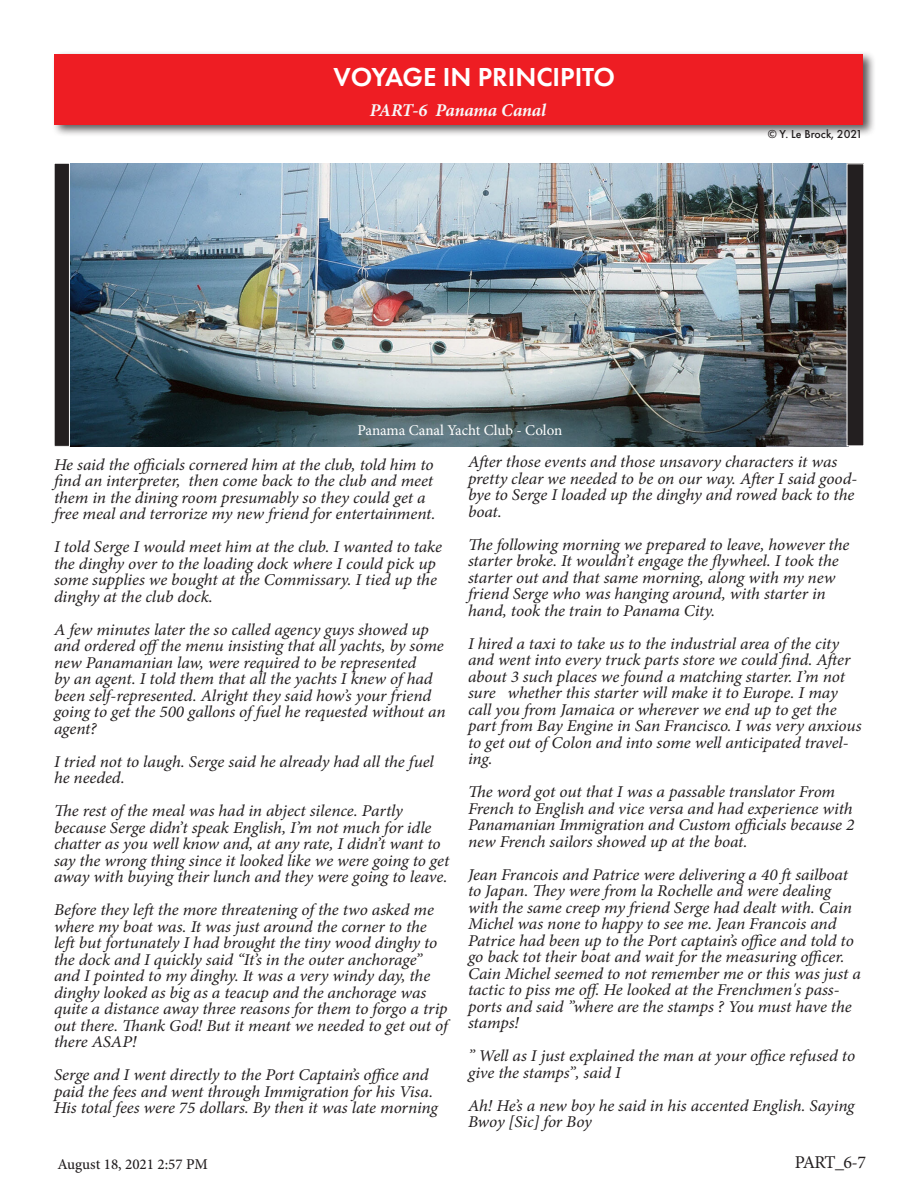
<style>
.page{position:relative;width:918px;height:1188px;background:#fff}
.page>*{position:absolute;margin:0;border:0;box-sizing:border-box;transform-origin:0 0}
.t1{font:600 27px "Futura PT";color:#fff}
.t2{font:italic 700 18px "Minion Pro";letter-spacing:-.01em;color:#f7f7f8}
.t3{font:18px "Minion Pro";color:#231f20}
.t4{font:italic 16.5px/16.5px "Minion Pro";letter-spacing:-.01em;color:#231f20;scale:1.05 1}
.t5{font:15px "Minion Pro";letter-spacing:-.005em;color:#fff}
.t6{font:500 15px "Minion Pro";color:#231f20}
.t7{font:500 12px "Futura PT";color:#231f20}
</style>
<div class="page">
<div style="left:51px;top:51px;width:825px;height:87px;background:#231f20;opacity:.75"></div>
<div style="left:55px;top:54px;width:808px;height:71px;background:#ee1d23"></div>
<img style="left:70px;top:164px;width:777px;height:282px">
<div style="left:54px;top:163px;width:15px;height:283px;background:#231f20"></div>
<div style="left:54px;top:163px;width:16px;height:284px;border:1px solid #fff"></div>
<div style="left:847px;top:164px;width:17px;height:282px;background:#231f20"></div>
<h1 class="t1" style="left:333px;top:60px;width:283px">VOYAGE IN PRINCIPITO</h1>
<p class="t2" style="left:370px;top:97px;width:178px">PART-6 Panama Canal</p>
<p class="t5" style="left:357px;top:421px;width:206px">Panama Canal Yacht Club - Colon</p>
<p class="t7" style="left:768px;top:127px;width:96px">© Y. Le Brock, 2021</p>
<p class="t4" style="left:54px;top:456px;width:365px">He said the officials cornered him at the club, told him to find an interpreter, then come back to the club and meet them in the dining room presumably so they could get a free meal and terrorize my new friend for entertainment.</p>
<p class="t4" style="left:54px;top:539px;width:371px">I told Serge I would meet him at the club. I wanted to take the dinghy over to the loading dock where I could pick up some supplies we bought at the Commissary. I tied up the dinghy at the club dock.</p>
<p class="t4" style="left:54px;top:621px;width:374px">A few minutes later the so called agency guys showed up and ordered offthe menu insisting that all yachts, by some new Panamanian law, were required to be represented<br>by an agent. I told them that all the yachts I knew of had been self-represented. Alright they said how’s your friend going to get the 500 gallons of fuel he requested without an agent?</p>
<p class="t4" style="left:54px;top:753px;width:363px">I tried not to laugh. Serge said he already had all the fuel he needed.</p>
<p class="t4" style="left:54px;top:803px;width:378px">The rest of the meal was had in abject silence. Partly because Serge didn’t speak English, I’m not much for idle chatter as you well know and, at any rate, I didn’t want to say the wrong thing since it looked like we were going to get away with buying their lunch and they were going to leave.</p>
<p class="t4" style="left:54px;top:902px;width:377px">Before they left the more threatening of the two asked me where my boat was. It was just around the corner to the left but fortunately I had brought the tiny wood dinghy to the dock and I quickly said “It’s in the outer anchorage” and I pointed to my dinghy. It was a very windy day, the dinghy looked as big as a teacup and the anchorage was quite a distance away three reasons for them to forgo a trip out there. Thank God! But it meant we needed to get out of there ASAP!</p>
<p class="t4" style="left:54px;top:1067px;width:367px">Serge and I went directly to the Port Captain’s office and paid the fees and went through Immigration for his Visa.<br>His total fees were 75 dollars. By then it was late morning</p>
<p class="t4" style="left:468px;top:454px;width:372px">After those events and those unsavory characters it was pretty clear we needed to be on our way. After I said good&shy;bye to Serge I loaded up the dinghy and rowed back to the boat.</p>
<p class="t4" style="left:468px;top:536px;width:365px">The following morning we prepared to leave, however the starter broke. It wouldn’t engage the flywheel. I took the starter out and that same morning, along with my new friend Serge who was hanging around, with starter in hand, took the train to Panama City.</p>
<p class="t4" style="left:468px;top:635px;width:376px">I hired a taxi to take us to the industrial area of the city and went into every truck parts store we could find. After about 3 such places we found a matching starter. I’m not sure whether this starter will make it to Europe. I may call you from Jamaica or wherever we end up to get the part from Bay Engine in San Francisco. I was very anxious to get out of Colon and into some well anticipated travel&shy;ing.</p>
<p class="t4" style="left:468px;top:784px;width:370px">The word got out that I was a passable translator From French to English and vice versa and had experience with Panamanian Immigration and Custom officials because 2 new French sailors showed up at the boat.</p>
<p class="t4" style="left:468px;top:866px;width:369px">Jean Francois and Patrice were delivering a 40 ft sailboat to Japan. They were from la Rochelle and were dealing with the same creep my friend Serge had dealt with. Cain Michel was none to happy to see me. Jean Francois and Patrice had been up to the Port captain’s office and told to go back tot their boat and wait for the measuring officer.</p>
<p class="t4" style="left:468px;top:965px;width:376px">Cain Michel seemed to not remember me or this was just a tactic to piss me off. He looked at the Frenchmen's pass&shy;ports and said ”where are the stamps ? You must have the stamps!</p>
<p class="t4" style="left:468px;top:1048px;width:370px">” Well as I just explained the man at your office refused to give the stamps”, said I</p>
<p class="t4" style="left:468px;top:1097px;width:370px">Ah! He’s a new boy he said in his accented English. Saying<br>Bwoy [Sic] for Boy</p>
<p class="t6" style="left:57px;top:1154px;width:152px">August 18, 2021 2:57 PM</p>
<p class="t3" style="left:795px;top:1150px;width:73px">PART_6-7</p>
</div>
